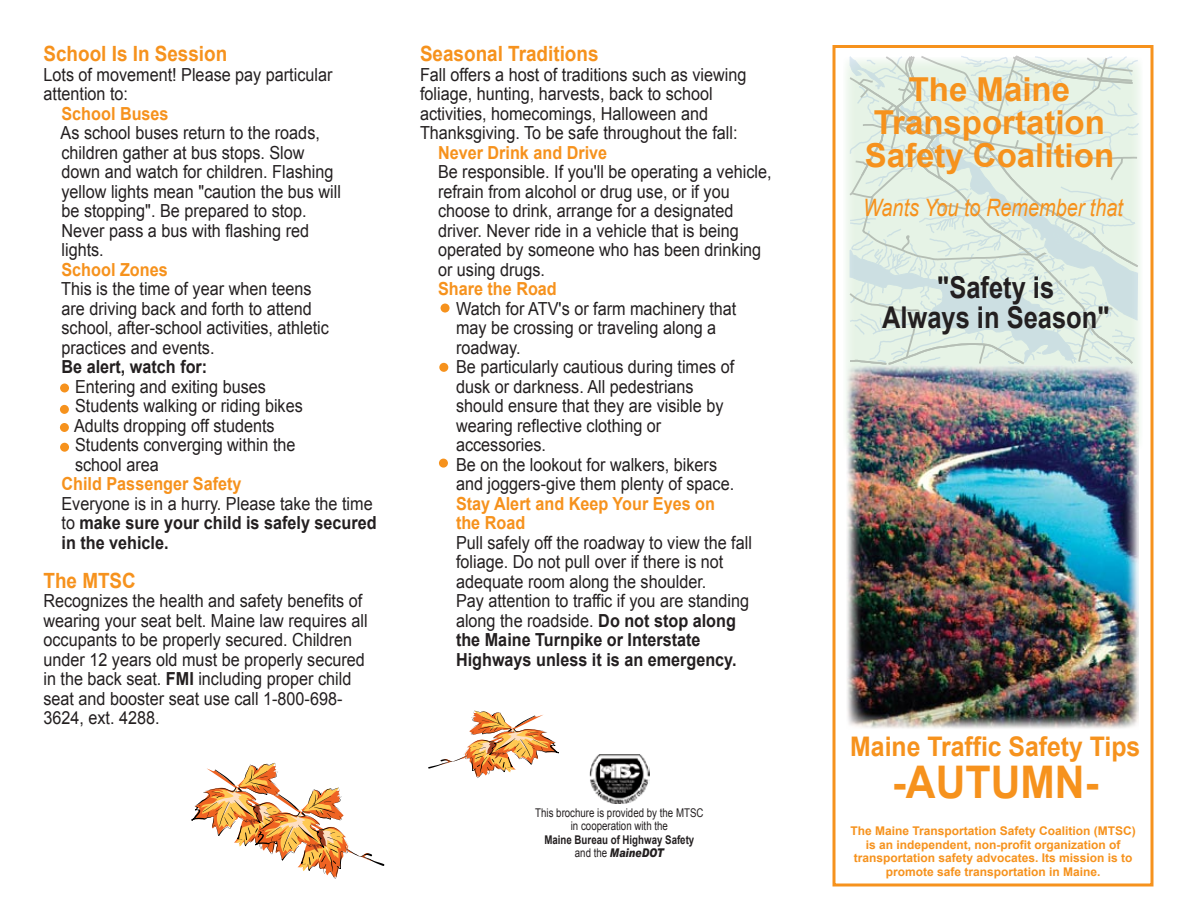
<style>
.page{position:relative;width:1188px;height:918px;background:#fff}
.page>*{position:absolute;margin:0;border:0;box-sizing:border-box;transform-origin:0 0}
.t1{font:700 45px "Arial";color:#f6921d;scale:.92 1}
.t2{font:700 33px/33px "Arial";color:#f6921d;text-align:center}
.t3{font:700 30px/30px "Arial";color:#231f20;text-align:center;scale:.85 1}
.t4{font:700 27px "Arial";color:#f6921d;scale:.92 1}
.t5{font:italic 24px "Arial";color:#f6921d;scale:.83 1}
.t6{font:700 21px "Arial";color:#f6921d;scale:.9 1}
.t7{font:18px/19.5px "Arial";color:#231f20;scale:.9 1}
.t8{font:700 18px/19.5px "Arial";color:#f6921d;scale:.9 1}
.t9{font:700 18px/19.5px "Arial";color:#231f20;scale:.9 1}
.t10{font:700 12px/13.5px "Arial";color:#f6921d;text-align:center}
.t11{font:12px/13.5px "Arial";color:#231f20;text-align:center;scale:.81 1}
.t12{font:700 12px/13.5px "Arial";color:#231f20;text-align:center;scale:.81 1}
.s1{font-weight:400}
.s2{font-weight:700}
.s3{font-weight:900;font-style:italic}
</style>
<div class="page">
<div style="left:843px;top:57px;width:299px;height:392px;background:#f3f9f3"></div>
<svg style="left:849px;top:56px;width:290px;height:309px"></svg>
<div style="left:832px;top:45px;width:322px;height:841px;border:3px solid #f6921d"></div>
<div style="left:59px;top:382px;width:12px;height:12px;background:#f6921d;border-radius:50%"></div>
<div style="left:57px;top:380px;width:15px;height:15px;border:3px solid #fff;border-radius:50%"></div>
<div style="left:58px;top:421px;width:12px;height:12px;background:#f6921d;border-radius:50%"></div>
<div style="left:57px;top:420px;width:15px;height:15px;border:3px solid #fff;border-radius:50%"></div>
<div style="left:59px;top:441px;width:12px;height:12px;background:#f6921d;border-radius:50%"></div>
<div style="left:57px;top:440px;width:15px;height:15px;border:3px solid #fff;border-radius:50%"></div>
<div style="left:441px;top:304px;width:9px;height:9px;background:#f6921d;border-radius:50%"></div>
<div style="left:58px;top:403px;width:12px;height:12px;background:#f6921d;border-radius:50%"></div>
<div style="left:57px;top:402px;width:15px;height:15px;border:3px solid #fff;border-radius:50%"></div>
<img style="left:847px;top:365px;width:292px;height:364px">
<img style="left:590px;top:754px;width:59px;height:49px">
<div style="left:439px;top:363px;width:9px;height:9px;background:#f6921d;border-radius:50%"></div>
<div style="left:439px;top:459px;width:9px;height:9px;background:#f6921d;border-radius:50%"></div>
<svg style="left:191px;top:763px;width:193px;height:116px"></svg>
<svg style="left:428px;top:711px;width:131px;height:67px"></svg>
<p class="t6" style="left:44px;top:40px;width:206px">School Is In Session</p>
<p class="t7" style="left:44px;top:65px;width:323px">Lots of movement! Please pay particular attention to:</p>
<p class="t8" style="left:62px;top:104px;width:121px">School Buses</p>
<p class="t7" style="left:61px;top:123px;width:313px">As school buses return to the roads, children gather at bus stops. Slow down and watch for children. Flashing yellow lights mean "caution the bus will be stopping". Be prepared to stop.<br>Never pass a bus with flashing red lights.</p>
<p class="t8" style="left:62px;top:260px;width:120px">School Zones</p>
<p class="t7" style="left:61px;top:279px;width:299px">This is the time of year when teens are driving back and forth to attend school, after-school activities, athletic practices and events.</p>
<p class="t9" style="left:62px;top:358px;width:164px">Be alert, watch for:</p>
<p class="t7" style="left:74px;top:377px;width:256px">Entering and exiting buses<br>Students walking or riding bikes<br>Adults dropping off students<br>Students converging within the school area</p>
<p class="t8" style="left:62px;top:475px;width:202px">Child Passenger Safety</p>
<p class="t9" style="left:62px;top:494px;width:352px"><span class="s1">Everyone is in a hurry. Please take the time to</span> make sure your child is safely secured in the vehicle.</p>
<p class="t6" style="left:44px;top:566px;width:104px">The MTSC</p>
<p class="t7" style="left:44px;top:591px;width:362px">Recognizes the health and safety benefits of wearing your seat belt. Maine law requires all occupants to be properly secured. Children under 12 years old must be properly secured in the back seat. <span class="s2">FMI</span> including proper child seat and booster seat use call 1-800-698- 3624, ext. 4288.</p>
<p class="t6" style="left:420px;top:40px;width:200px">Seasonal Traditions</p>
<p class="t7" style="left:420px;top:65px;width:364px">Fall offers a host of traditions such as viewing foliage, hunting, harvests, back to school activities, homecomings, Halloween and Thanksgiving. To be safe throughout the fall:</p>
<p class="t8" style="left:438px;top:143px;width:190px">Never Drink and Drive</p>
<p class="t7" style="left:438px;top:162px;width:372px">Be responsible. If you'll be operating a vehicle, refrain from alcohol or drug use, or if you choose to drink, arrange for a designated driver. Never ride in a vehicle that is being operated by someone who has been drinking or using drugs.</p>
<p class="t8" style="left:438px;top:280px;width:134px">Share the Road</p>
<p class="t7" style="left:456px;top:299px;width:313px">Watch for ATV's or farm machinery that may be crossing or traveling along a roadway.<br>Be particularly cautious during times of dusk or darkness. All pedestrians should ensure that they are visible by wearing reflective clothing or accessories.<br>Be on the lookout for walkers, bikers and joggers-give them plenty of space.</p>
<p class="t8" style="left:456px;top:494px;width:289px">Stay Alert and Keep Your Eyes on the Road</p>
<p class="t7" style="left:456px;top:533px;width:330px">Pull safely off the roadway to view the fall foliage. Do not pull over if there is not adequate room along the shoulder.<br>Pay attention to traffic if you are standing along the roadside. <span class="s2">Do not stop along the Maine Turnpike or Interstate Highways unless it is an emergency.</span></p>
<p class="t11" style="left:535px;top:806px;width:209px">This brochure is provided by the MTSC in cooperation with the</p>
<p class="t12" style="left:544px;top:833px;width:187px">Maine Bureau of Highway Safety <span class="s1">and the</span> <span class="s3">MaineDOT</span></p>
<h2 class="t2" style="left:865px;top:74px;width:251px">The Maine<br>Transportation<br>Safety Coalition</h2>
<h3 class="t5" style="left:863px;top:192px;width:315px">Wants You to Remember that</h3>
<h3 class="t3" style="left:882px;top:273px;width:269px">"Safety is<br>Always in Season"</h3>
<h3 class="t4" style="left:850px;top:729px;width:317px">Maine Traffic Safety Tips</h3>
<h1 class="t1" style="left:892px;top:753px;width:226px">-AUTUMN-</h1>
<p class="t10" style="left:851px;top:825px;width:287px">The Maine Transportation Safety Coalition (MTSC) is an independent, non-profit organization of transportation safety advocates. Its mission is to promote safe transportation in Maine.</p>
</div>
